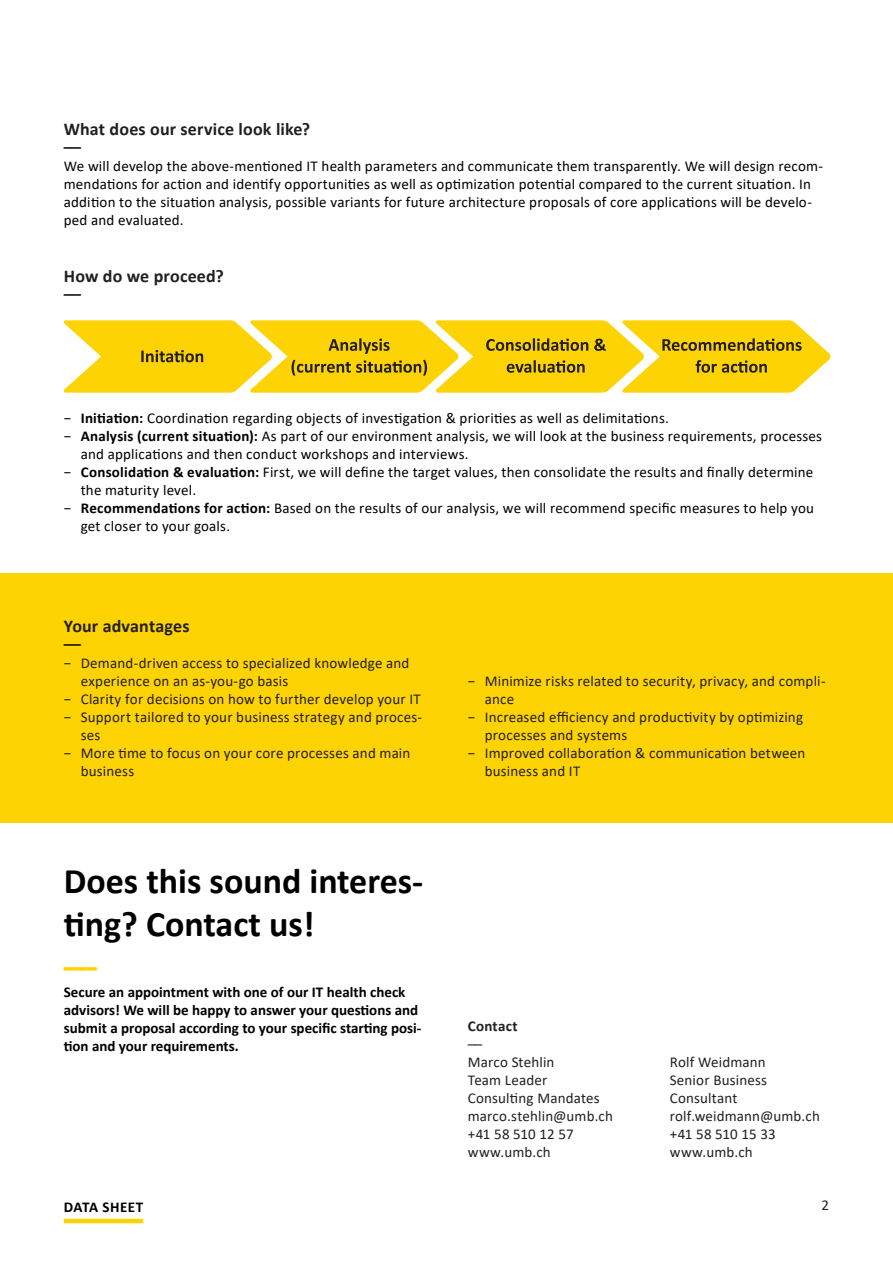
<style>
.page{position:relative;width:893px;height:1263px;background:#fff}
.page>*{position:absolute;margin:0;border:0;box-sizing:border-box;transform-origin:0 0}
.t1{font:700 36px/43.2px "Calibri";color:#000}
.t2{font:700 36px "Calibri";color:#fed304}
.t3{font:700 18px/18px "Calibri";letter-spacing:.01em;color:#231f20}
.t4{font:15px/18px "Calibri";letter-spacing:.01em;color:#000}
.t5{font:15px/18px "Calibri";letter-spacing:.015em;color:#231f20}
.t6{font:700 15px/18px "Calibri";color:#000}
.t7{font:700 15px "Calibri";letter-spacing:.03em;color:#000}
.t8{font:700 15px "Calibri";letter-spacing:.02em;color:#231f20}
.s1{font-weight:700}
</style>
<div class="page">
<hr style="left:64px;top:1219px;width:79px;height:4px;background:#fed304">
<div style="left:0;top:573px;width:893px;height:250px;background:#fed304"></div>
<svg style="left:63px;top:320px;width:768px;height:73px;background:#f1cd20"></svg>
<p class="t3" style="left:64px;top:119px;width:248px">What does our service look like? ––</p>
<p class="t4" style="left:64px;top:157px;width:761px">We will develop the above-mentioned IT health parameters and communicate them transparently. We will design recom&shy;mendations for action and identify opportunities as well as optimization potential compared to the current situation. In addition to the situation analysis, possible variants for future architecture proposals of core applications will be develo&shy;ped and evaluated.</p>
<p class="t3" style="left:64px;top:267px;width:162px">How do we proceed? ––</p>
<p class="t4" style="left:64px;top:408px;width:607px">− <span class="s1">Initiation:</span> Coordination regarding objects of investigation &amp; priorities as well as delimitations.</p>
<p class="t4" style="left:64px;top:426px;width:760px">− <span class="s1">Analysis (current situation):</span> As part of our environment analysis, we will look at the business requirements, processes</p>
<p class="t4" style="left:81px;top:444px;width:389px">and applications and then conduct workshops and interviews.</p>
<p class="t4" style="left:64px;top:462px;width:751px">− <span class="s1">Consolidation &amp; evaluation:</span> First, we will define the target values, then consolidate the results and finally determine</p>
<p class="t4" style="left:81px;top:480px;width:117px">the maturity level.</p>
<p class="t4" style="left:64px;top:498px;width:752px">− <span class="s1">Recommendations for action:</span> Based on the results of our analysis, we will recommend specific measures to help you</p>
<p class="t4" style="left:81px;top:516px;width:151px">get closer to your goals.</p>
<p class="t3" style="left:64px;top:617px;width:127px">Your advantages ––</p>
<p class="t5" style="left:64px;top:654px;width:347px">− Demand-driven access to specialized knowledge and</p>
<p class="t5" style="left:81px;top:672px;width:209px">experience on an as-you-go basis</p>
<p class="t5" style="left:64px;top:690px;width:358px">− Clarity for decisions on how to further develop your IT</p>
<p class="t5" style="left:64px;top:708px;width:360px">− Support tailored to your business strategy and proces-</p>
<p class="t5" style="left:81px;top:726px;width:21px">ses</p>
<p class="t5" style="left:64px;top:744px;width:348px">− More time to focus on your core processes and main</p>
<p class="t5" style="left:81px;top:762px;width:55px">business</p>
<h1 class="t1" style="left:64px;top:859px;width:361px">Does this sound interes&shy;ting? Contact us!</h1>
<h1 class="t2" style="left:64px;top:942px;width:35px">––</h1>
<p class="t6" style="left:64px;top:983px;width:359px">Secure an appointment with one of our IT health check advisors! We will be happy to answer your questions and submit a proposal according to your specific starting posi&shy;tion and your requirements.</p>
<p class="t5" style="left:468px;top:672px;width:359px">− Minimize risks related to security, privacy, and compli-</p>
<p class="t5" style="left:485px;top:690px;width:31px">ance</p>
<p class="t5" style="left:468px;top:708px;width:337px">− Increased efficiency and productivity by optimizing</p>
<p class="t5" style="left:485px;top:726px;width:144px">processes and systems</p>
<p class="t5" style="left:468px;top:744px;width:339px">− Improved collaboration &amp; communication between</p>
<p class="t5" style="left:485px;top:762px;width:97px">business and IT</p>
<p class="t8" style="left:468px;top:1015px;width:51px">Contact</p>
<p class="t5" style="left:468px;top:1034px;width:147px">––<br>Marco Stehlin<br>Team Leader<br>Consulting Mandates marco.stehlin@umb.ch +41 58 510 12 57 www.umb.ch</p>
<p class="t5" style="left:670px;top:1052px;width:152px">Rolf Weidmann<br>Senior Business<br>Consultant rolf.weidmann@umb.ch +41 58 510 15 33 www.umb.ch</p>
<p class="t7" style="left:64px;top:1196px;width:81px">DATA SHEET</p>
<p class="t5" style="left:822px;top:1196px;width:9px">2</p>
</div>
